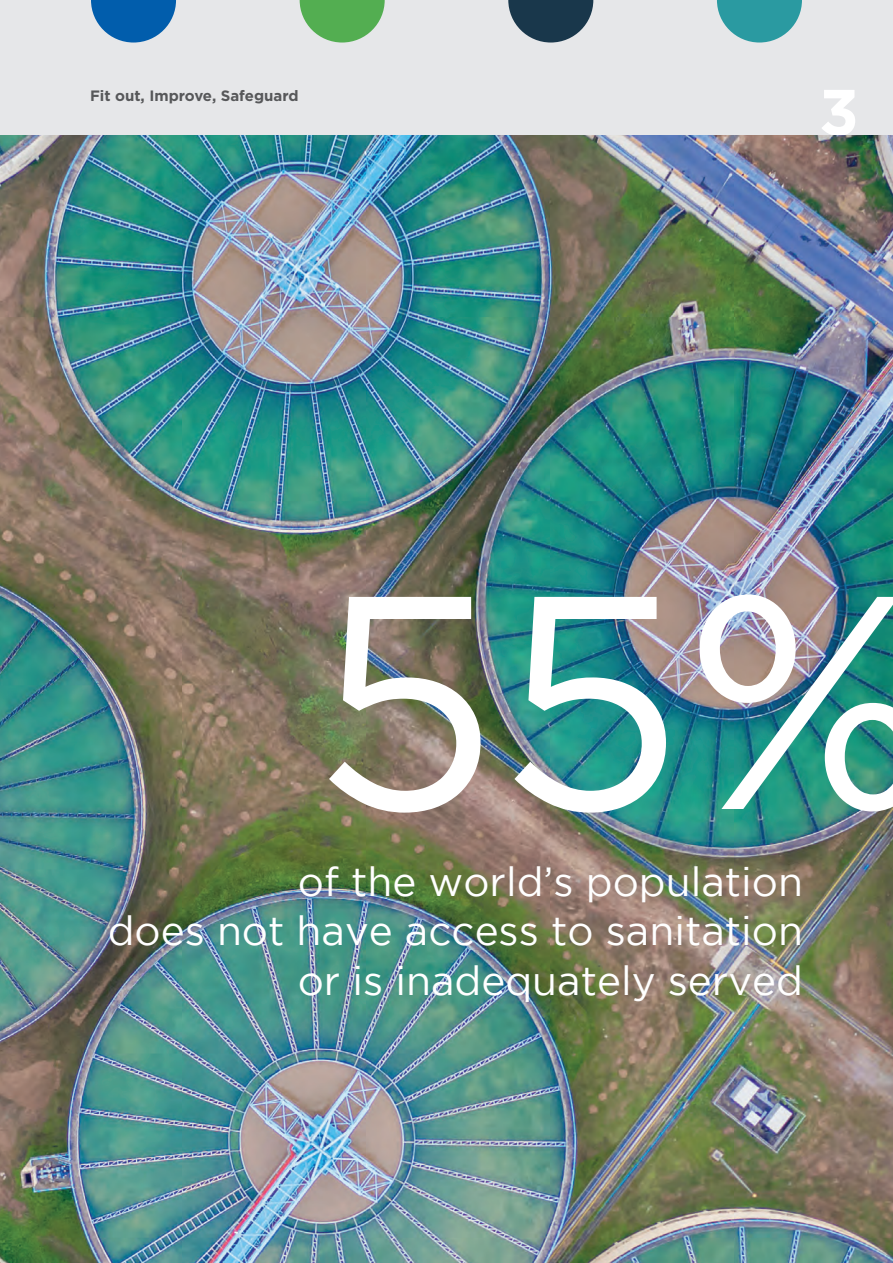
<style>
.page{position:relative;width:893px;height:1263px;background:#fff}
.page>*{position:absolute;margin:0;border:0;box-sizing:border-box;transform-origin:0 0}
.t1{font:303px "Gotham";color:#fff}
.t2{font:700 64.5px "Gotham";color:#fff}
.t3{font:40.5px/49.5px "Gotham";color:#fff;text-align:right}
.t4{font:700 15px "Gotham";color:#57585a}
</style>
<div class="page">
<div style="left:0;top:0;width:893px;height:135px;background:#e6e7e9"></div>
<img style="left:0;top:135px;width:893px;height:1128px">
<svg style="left:91px;top:0;width:85px;height:43px"></svg>
<svg style="left:300px;top:0;width:85px;height:43px"></svg>
<svg style="left:508px;top:0;width:85px;height:43px"></svg>
<svg style="left:717px;top:0;width:85px;height:43px"></svg>
<p class="t4" style="left:90px;top:86px;width:210px">Fit out, Improve, Safeguard</p>
<h2 class="t2" style="left:819px;top:75px;width:42px">3</h2>
<h1 class="t1" style="left:313px;top:534px;width:625px">55%</h1>
<p class="t3" style="left:108px;top:856px;width:697px">of the world’s population<br>does not have access to sanitation or is inadequately served</p>
</div>
